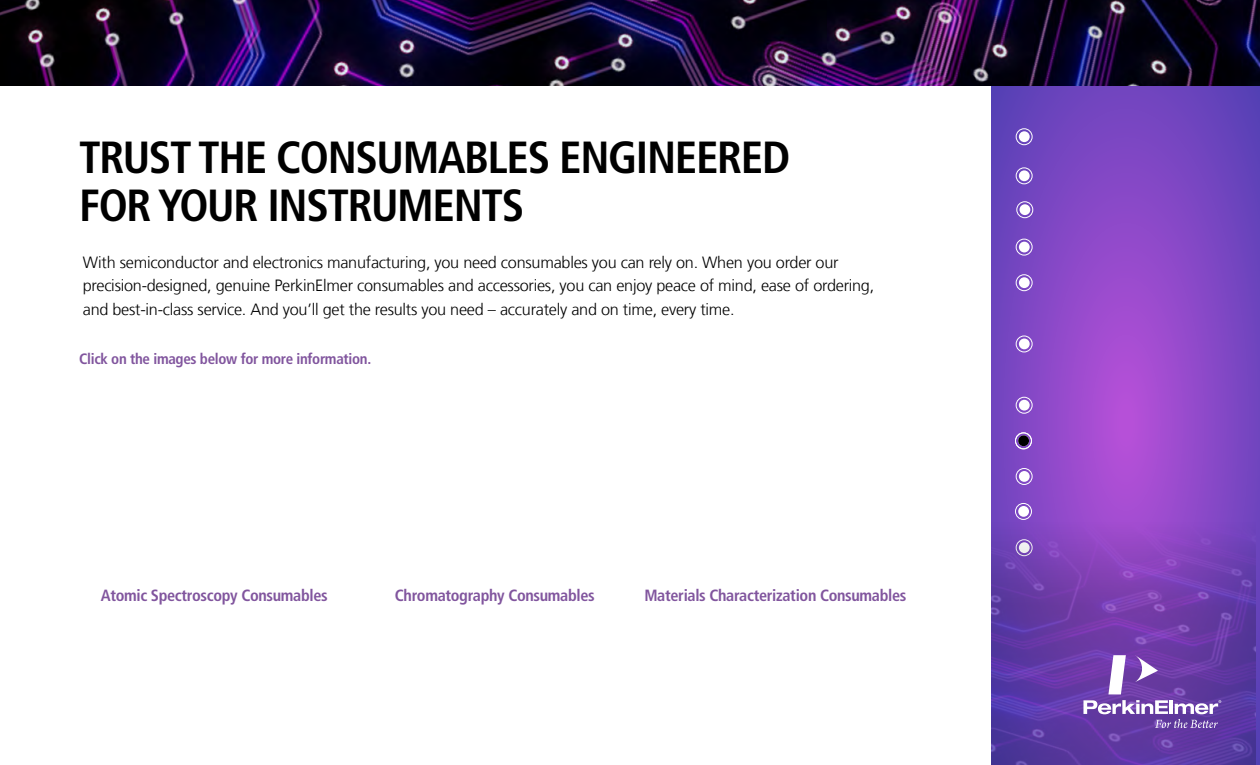
<style>
.page{position:relative;width:1260px;height:765px;background:#fff}
.page>*{position:absolute;margin:0;border:0;box-sizing:border-box;transform-origin:0 0}
.t1{font:700 condensed 45px/47.5px "Frutiger LT Com";letter-spacing:-.03em;color:#000}
.t2{font:300 16.25px/23.8px "Frutiger LT Com";letter-spacing:-.015em;color:#000}
.t3{font:700 condensed 16.25px "Frutiger LT Com";letter-spacing:-.02em;color:#81559e}
.t4{font:700 condensed 15px "Frutiger LT Com";letter-spacing:-.02em;color:#81559e}
</style>
<div class="page">
<svg style="left:992px;top:86px;width:268px;height:679px;background:#8448c6"></svg>
<div style="left:1016px;top:128px;width:16px;height:17px;border:1px solid #fff;border-radius:50%"></div>
<div style="left:1019px;top:131px;width:11px;height:11px;background:#fff;border-radius:50%"></div>
<div style="left:1016px;top:168px;width:16px;height:16px;border:1px solid #fff;border-radius:50%"></div>
<div style="left:1019px;top:170px;width:11px;height:11px;background:#fff;border-radius:50%"></div>
<div style="left:1017px;top:201px;width:16px;height:17px;border:1px solid #fff;border-radius:50%"></div>
<div style="left:1020px;top:204px;width:10px;height:11px;background:#fff;border-radius:50%"></div>
<div style="left:1016px;top:239px;width:16px;height:16px;border:1px solid #fff;border-radius:50%"></div>
<div style="left:1019px;top:242px;width:11px;height:10px;background:#fff;border-radius:50%"></div>
<div style="left:1016px;top:274px;width:16px;height:17px;border:1px solid #fff;border-radius:50%"></div>
<div style="left:1019px;top:277px;width:11px;height:11px;background:#fff;border-radius:50%"></div>
<div style="left:1016px;top:336px;width:16px;height:16px;border:1px solid #fff;border-radius:50%"></div>
<div style="left:1019px;top:339px;width:11px;height:10px;background:#fff;border-radius:50%"></div>
<div style="left:1016px;top:397px;width:16px;height:17px;border:1px solid #fff;border-radius:50%"></div>
<div style="left:1019px;top:400px;width:11px;height:11px;background:#fff;border-radius:50%"></div>
<div style="left:1016px;top:468px;width:16px;height:17px;border:1px solid #fff;border-radius:50%"></div>
<div style="left:1019px;top:471px;width:11px;height:11px;background:#fff;border-radius:50%"></div>
<div style="left:1015px;top:503px;width:17px;height:17px;border:1px solid #fff;border-radius:50%"></div>
<img style="left:992px;top:506px;width:263px;height:259px">
<svg style="left:1083px;top:700px;width:138px;height:28px"></svg>
<svg style="left:1135px;top:655px;width:23px;height:27px"></svg>
<svg style="left:1108px;top:655px;width:18px;height:39px"></svg>
<img style="left:0;top:0;width:1260px;height:86px">
<div style="left:1015px;top:433px;width:17px;height:16px;border:1px solid #fff;border-radius:50%"></div>
<div style="left:1018px;top:435px;width:11px;height:11px;background:#000;border-radius:50%"></div>
<h1 class="t1" style="left:79px;top:134px;width:713px">TRUST THE CONSUMABLES ENGINEERED<br>FOR YOUR INSTRUMENTS</h1>
<p class="t2" style="left:83px;top:250px;width:793px">With semiconductor and electronics manufacturing, you need consumables you can rely on. When you order our precision-designed, genuine PerkinElmer consumables and accessories, you can enjoy peace of mind, ease of ordering, and best-in-class service. And you’ll get the results you need – accurately and on time, every time.</p>
<p class="t4" style="left:79px;top:349px;width:294px">Click on the images below for more information.</p>
<p class="t3" style="left:101px;top:586px;width:228px">Atomic Spectroscopy Consumables</p>
<p class="t3" style="left:395px;top:586px;width:201px">Chromatography Consumables</p>
<p class="t3" style="left:644px;top:586px;width:264px">Materials Characterization Consumables</p>
</div>
